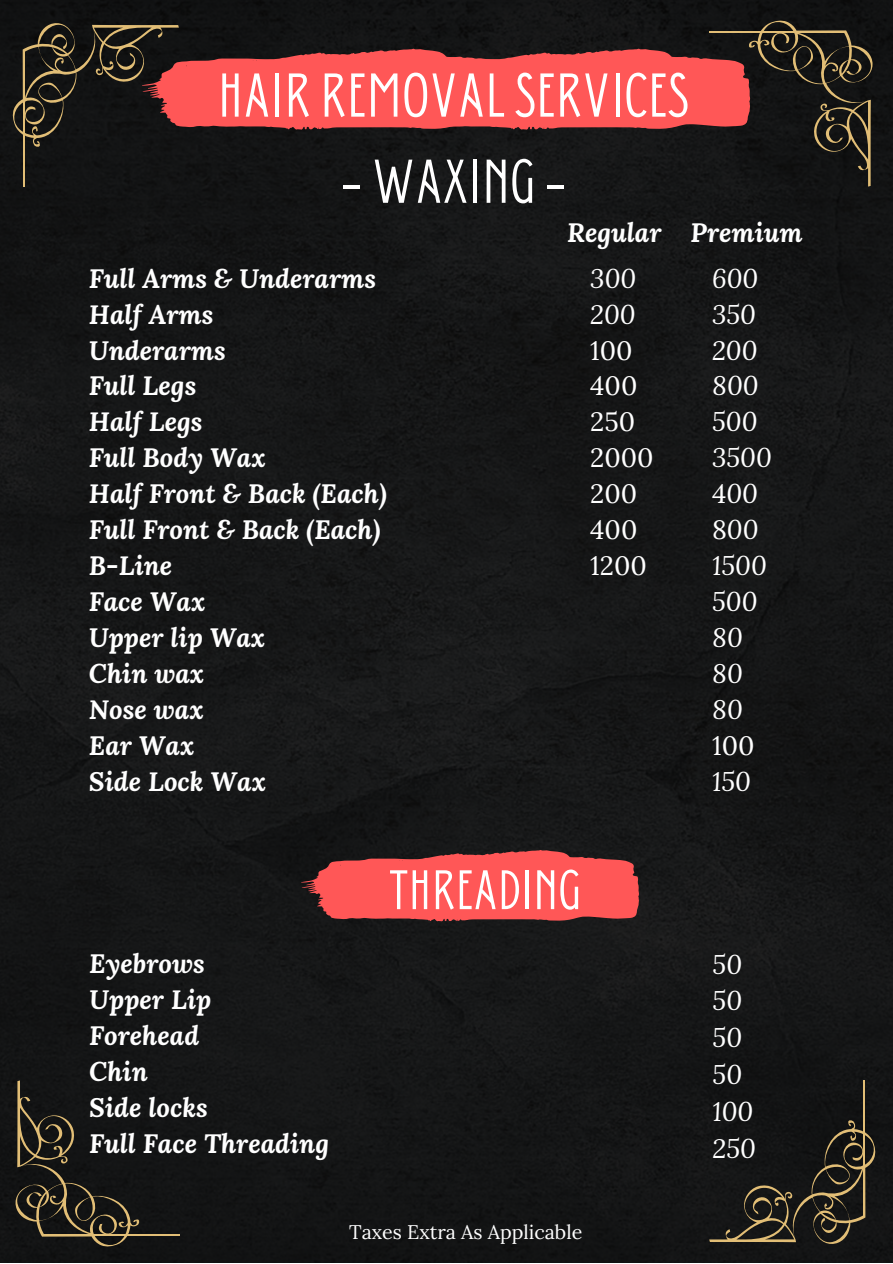
<style>
.page{position:relative;width:893px;height:1264px;background:#fff}
.page>*{position:absolute;margin:0;border:0;box-sizing:border-box;transform-origin:0 0}
.t1{font:61.65px "Donau Uppercase Neue";color:#fff}
.t2{font:55.5px "Donau Uppercase Neue";color:#fff}
.t3{font:italic 700 26.4px/36px "Lora";color:#fff}
.t4{font:italic 26.4px/36px "Lora";color:#fff}
.t5{font:26.4px/36px "Lora";color:#fff}
.t6{font:19.65px "Lora";color:#fff}
.s1{font-style:normal}
</style>
<div class="page">
<div style="left:0;top:0;width:892px;height:1262px;background:#151616"></div>
<svg style="left:301px;top:849px;width:338px;height:72px;background:#d24a4a"></svg>
<svg style="left:10px;top:1080px;width:139px;height:168px;background:#24211c"></svg>
<hr style="left:42px;top:1234px;width:137px;height:2px;background:#e2be76">
<svg style="left:709px;top:1109px;width:168px;height:140px;background:#24221c"></svg>
<hr style="left:863px;top:1080px;width:2px;height:137px;background:#e2be76">
<svg style="left:10px;top:18px;width:867px;height:169px;background:#5d2c2a"></svg>
<hr style="left:23px;top:50px;width:2px;height:137px;background:#e2be76">
<h1 class="t1" style="left:217px;top:57px;width:470px">HAIR REMOVALSERVICES</h1>
<h1 class="t1" style="left:340px;top:143px;width:227px">- WAXING-</h1>
<p class="t3" style="left:567px;top:213px;width:237px">Regular Premium</p>
<p class="t3" style="left:89px;top:259px;width:299px">Full Arms &amp; Underarms<br>Half Arms<br>Underarms<br>Full Legs<br>Half Legs<br>Full Body Wax<br>Half Front &amp; Back (Each)<br>Full Front &amp; Back (Each)<br>B-Line<br>Face Wax<br>Upper lip Wax<br>Chin wax<br>Nose wax<br>Ear Wax<br>Side Lock Wax</p>
<p class="t4" style="left:712px;top:259px;width:61px">600<br>350<br>200<br>800<br>500<br>3500<br><span class="s1">4</span>00<br><span class="s1">8</span>00<br>1500<br>500<br>80<br>80<br>80</p>
<p class="t4" style="left:590px;top:259px;width:47px">300<br>200</p>
<p class="t5" style="left:590px;top:332px;width:65px">100<br>400<br>250<br>2000<br>200<br>400<br>1200</p>
<p class="t5" style="left:712px;top:727px;width:44px">100</p>
<p class="t4" style="left:712px;top:763px;width:40px">150</p>
<p class="t3" style="left:89px;top:945px;width:241px">Eyebrows<br>Upper Lip<br>Forehead<br>Chin<br>Side locks<br>Full Face Threading</p>
<h2 class="t2" style="left:389px;top:855px;width:193px">THREADING</h2>
<p class="t6" style="left:349px;top:1218px;width:235px">Taxes Extra As Applicable</p>
<p class="t4" style="left:712px;top:945px;width:45px;line-height:36.8px">50<br>50<br>50<br>50<br>100<br>250</p>
</div>
